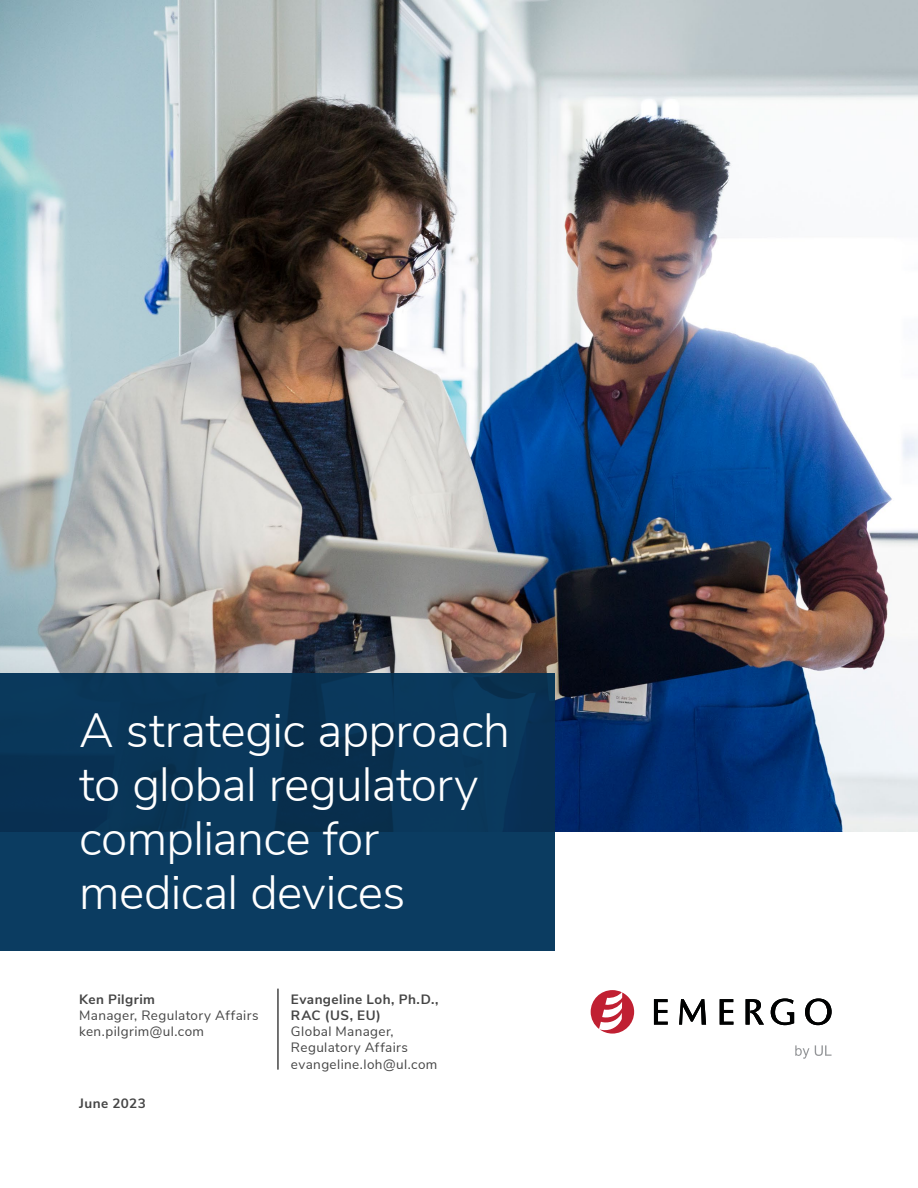
<style>
.page{position:relative;width:918px;height:1188px;background:#fff}
.page>*{position:absolute;margin:0;border:0;box-sizing:border-box;transform-origin:0 0}
.t1{font:300 48px/54px "Nunito Sans";letter-spacing:-.015em;color:#fff}
.t2{font:13.5px/16.2px "Nunito Sans";letter-spacing:.03em;color:#454545}
.t3{font:700 13.5px/16.2px "Nunito Sans";letter-spacing:.03em;color:#454545}
</style>
<div class="page">
<img style="left:0;top:0;width:918px;height:832px">
<div style="left:0;top:673px;width:554px;height:277px;background:#0b3c61"></div>
<svg style="left:591px;top:990px;width:43px;height:44px"></svg>
<svg style="left:654px;top:999px;width:14px;height:26px"></svg>
<svg style="left:679px;top:999px;width:27px;height:26px"></svg>
<svg style="left:720px;top:999px;width:13px;height:26px"></svg>
<svg style="left:746px;top:999px;width:18px;height:26px"></svg>
<svg style="left:771px;top:998px;width:23px;height:27px"></svg>
<svg style="left:805px;top:998px;width:27px;height:27px"></svg>
<svg style="left:795px;top:1045px;width:14px;height:14px"></svg>
<svg style="left:815px;top:1045px;width:17px;height:11px"></svg>
<hr style="left:277px;top:989px;width:2px;height:81px;background:#454545">
<h1 class="t1" style="left:79px;top:700px;width:432px">A strategic approach to global regulatory compliance for medical devices</h1>
<p class="t3" style="left:79px;top:990px;width:77px">Ken Pilgrim</p>
<p class="t2" style="left:79px;top:1006px;width:181px">Manager, Regulatory Affairs ken.pilgrim@ul.com</p>
<p class="t3" style="left:79px;top:1095px;width:68px">June 2023</p>
<p class="t3" style="left:291px;top:990px;width:149px">Evangeline Loh, Ph.D.,<br>RAC (US, EU)</p>
<p class="t2" style="left:291px;top:1023px;width:148px">Global Manager,<br>Regulatory Affairs evangeline.loh@ul.com</p>
</div>
